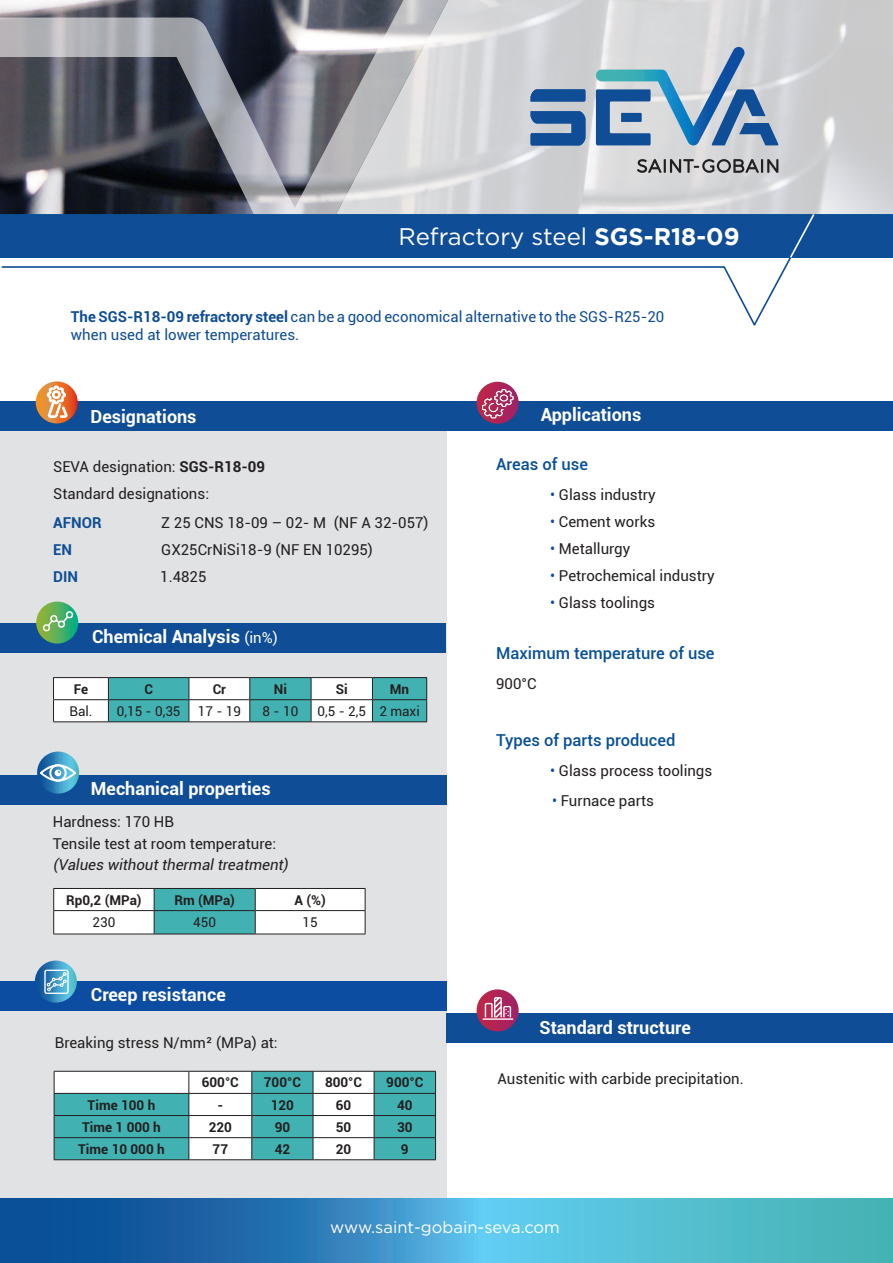
<style>
.page{position:relative;width:893px;height:1263px;background:#fff}
.page>*{position:absolute;margin:0;border:0;box-sizing:border-box;transform-origin:0 0}
.t1{font:24px "Gotham";color:#fff}
.t2{font:700 18px "Roboto";color:#fff}
.t3{font:500 16.5px "Roboto";color:#095097}
.t4{font:16.5px "Gotham";color:#fff}
.t5{font:15px "Roboto";color:#231f20}
.t6{font:15px/18px "Roboto";color:#0f4d96}
.t7{font:italic 15px "Roboto";color:#231f20}
.t8{font:700 15px "Roboto";color:#0f4d96}
.t9{font:700 13.5px "Roboto";color:#231f20}
.t10{font:13.5px "Roboto";color:#231f20}
.s1{font-weight:700}
.s2{font-weight:400;font-size:15px}
.s3{color:#0d4da1}
</style>
<div class="page">
<svg style="left:452px;top:0;width:441px;height:212px;background:#d2d3d5"></svg>
<div style="left:0;top:403px;width:446px;height:848px;background:#e1e2e4"></div>
<svg style="left:0;top:1198px;width:893px;height:65px;background:#3b96c0"></svg>
<div style="left:0;top:401px;width:893px;height:30px;background:#0f4d96"></div>
<hr style="left:53px;top:677px;width:55px;height:1px;background:#231f20">
<hr style="left:108px;top:677px;width:81px;height:1px;background:#231f20">
<hr style="left:189px;top:677px;width:61px;height:1px;background:#231f20">
<hr style="left:250px;top:677px;width:61px;height:1px;background:#231f20">
<hr style="left:311px;top:677px;width:61px;height:1px;background:#231f20">
<hr style="left:372px;top:677px;width:55px;height:1px;background:#231f20">
<svg style="left:53px;top:678px;width:374px;height:43px;background:#96cece"></svg>
<hr style="left:53px;top:721px;width:55px;height:1px;background:#231f20">
<hr style="left:108px;top:721px;width:81px;height:1px;background:#231f20">
<hr style="left:189px;top:721px;width:61px;height:1px;background:#231f20">
<hr style="left:250px;top:721px;width:61px;height:1px;background:#231f20">
<hr style="left:311px;top:721px;width:61px;height:1px;background:#231f20">
<hr style="left:372px;top:721px;width:55px;height:1px;background:#231f20">
<svg style="left:53px;top:888px;width:313px;height:46px;background:#b7d8d8"></svg>
<hr style="left:53px;top:934px;width:101px;height:1px;background:#231f20">
<hr style="left:154px;top:934px;width:101px;height:1px;background:#231f20">
<hr style="left:255px;top:934px;width:110px;height:1px;background:#231f20">
<svg style="left:54px;top:1071px;width:382px;height:88px;background:#89c7c7"></svg>
<hr style="left:54px;top:1159px;width:135px;height:1px;background:#231f20">
<hr style="left:189px;top:1159px;width:63px;height:1px;background:#231f20">
<hr style="left:252px;top:1159px;width:61px;height:1px;background:#231f20">
<hr style="left:313px;top:1159px;width:61px;height:1px;background:#231f20">
<hr style="left:374px;top:1159px;width:62px;height:1px;background:#231f20">
<svg style="left:0;top:0;width:452px;height:212px;background:#7e7f86"></svg>
<svg style="left:1px;top:260px;width:789px;height:66px"></svg>
<svg style="left:0;top:212px;width:893px;height:48px;background:#1f589b"></svg>
<div style="left:0;top:623px;width:445px;height:29px;background:#0f4d96"></div>
<div style="left:0;top:775px;width:446px;height:30px;background:#0f4d96"></div>
<div style="left:0;top:981px;width:446px;height:30px;background:#0d4da1"></div>
<div style="left:446px;top:1013px;width:447px;height:29px;background:#0f4d96"></div>
<svg style="left:477px;top:382px;width:42px;height:42px"></svg>
<img style="left:479px;top:385px;width:37px;height:36px">
<svg style="left:36px;top:601px;width:42px;height:43px"></svg>
<svg style="left:43px;top:611px;width:31px;height:21px"></svg>
<svg style="left:37px;top:751px;width:42px;height:43px"></svg>
<svg style="left:40px;top:764px;width:36px;height:18px"></svg>
<svg style="left:36px;top:381px;width:42px;height:42px"></svg>
<svg style="left:35px;top:960px;width:42px;height:42px"></svg>
<svg style="left:44px;top:969px;width:25px;height:25px"></svg>
<svg style="left:477px;top:989px;width:42px;height:42px"></svg>
<svg style="left:482px;top:997px;width:31px;height:23px"></svg>
<svg style="left:531px;top:89px;width:54px;height:12px"></svg>
<svg style="left:531px;top:111px;width:54px;height:34px;background:#396aa3"></svg>
<svg style="left:596px;top:47px;width:182px;height:98px;background:#93aec6"></svg>
<svg style="left:637px;top:159px;width:141px;height:14px;background:#939293"></svg>
<svg style="left:47px;top:385px;width:21px;height:34px"></svg>
<p class="t1" style="left:399px;top:222px;width:342px">Refractory steel <span class="s1">SGS-R18-09</span></p>
<p class="t6" style="left:71px;top:307px;width:595px"><span class="s1">The SGS-R18-09 refractory steel</span> can be a good economical alternative to the SGS-R25-20 when used at lower temperatures.</p>
<p class="t2" style="left:91px;top:404px;width:108px">Designations</p>
<p class="t5" style="left:53px;top:456px;width:213px">SEVA designation: <span class="s1">SGS-R18-09</span></p>
<p class="t5" style="left:53px;top:483px;width:157px">Standard designations:</p>
<p class="t8" style="left:53px;top:512px;width:50px">AFNOR</p>
<p class="t5" style="left:161px;top:512px;width:269px">Z 25 CNS 18-09 – 02- M (NF A 32-057)</p>
<p class="t8" style="left:53px;top:539px;width:20px">EN</p>
<p class="t5" style="left:161px;top:539px;width:213px">GX25CrNiSi18-9 (NF EN 10295)</p>
<p class="t8" style="left:53px;top:566px;width:26px">DIN</p>
<p class="t5" style="left:160px;top:566px;width:48px">1.4825</p>
<p class="t2" style="left:92px;top:623px;width:187px">Chemical Analysis <span class="s2">(in%)</span></p>
<p class="t9" style="left:74px;top:679px;width:16px">Fe</p>
<p class="t9" style="left:144px;top:679px;width:10px">C</p>
<p class="t9" style="left:213px;top:679px;width:15px">Cr</p>
<p class="t9" style="left:274px;top:679px;width:15px">Ni</p>
<p class="t9" style="left:336px;top:679px;width:13px">Si</p>
<p class="t9" style="left:390px;top:679px;width:21px">Mn</p>
<p class="t10" style="left:69px;top:701px;width:25px">Bal.</p>
<p class="t10" style="left:117px;top:701px;width:65px">0,15 - 0,35</p>
<p class="t10" style="left:198px;top:701px;width:45px">17 - 19</p>
<p class="t10" style="left:263px;top:701px;width:37px">8 - 10</p>
<p class="t10" style="left:317px;top:701px;width:50px">0,5 - 2,5</p>
<p class="t10" style="left:379px;top:701px;width:42px">2 maxi</p>
<p class="t2" style="left:91px;top:776px;width:181px">Mechanical properties</p>
<p class="t5" style="left:53px;top:811px;width:123px">Hardness: 170 HB</p>
<p class="t5" style="left:53px;top:833px;width:225px">Tensile test at room temperature:</p>
<p class="t7" style="left:53px;top:854px;width:240px">(Values withoutthermaltreatment)</p>
<p class="t9" style="left:66px;top:890px;width:77px">Rp0,2 (MPa)</p>
<p class="t9" style="left:174px;top:890px;width:62px">Rm (MPa)</p>
<p class="t9" style="left:295px;top:890px;width:33px">A (%)</p>
<p class="t10" style="left:93px;top:912px;width:24px">230</p>
<p class="t10" style="left:193px;top:912px;width:24px">450</p>
<p class="t10" style="left:303px;top:912px;width:17px">15</p>
<p class="t2" style="left:91px;top:982px;width:136px">Creep resistance</p>
<p class="t5" style="left:55px;top:1032px;width:224px">Breaking stress N/mm² (MPa) at:</p>
<p class="t9" style="left:202px;top:1073px;width:39px">600°C</p>
<p class="t9" style="left:264px;top:1073px;width:39px">700°C</p>
<p class="t9" style="left:325px;top:1073px;width:39px">800°C</p>
<p class="t9" style="left:386px;top:1073px;width:39px">900°C</p>
<p class="t9" style="left:88px;top:1095px;width:69px">Time 100 h</p>
<p class="t9" style="left:217px;top:1095px;width:7px">-</p>
<p class="t9" style="left:271px;top:1095px;width:25px">120</p>
<p class="t9" style="left:336px;top:1095px;width:17px">60</p>
<p class="t9" style="left:397px;top:1095px;width:17px">40</p>
<p class="t9" style="left:82px;top:1117px;width:80px">Time 1 000 h</p>
<p class="t9" style="left:209px;top:1117px;width:25px">220</p>
<p class="t9" style="left:275px;top:1117px;width:17px">90</p>
<p class="t9" style="left:336px;top:1117px;width:17px">50</p>
<p class="t9" style="left:397px;top:1117px;width:17px">30</p>
<p class="t9" style="left:78px;top:1139px;width:88px">Time 10 000 h</p>
<p class="t9" style="left:213px;top:1139px;width:17px">77</p>
<p class="t9" style="left:275px;top:1139px;width:17px">42</p>
<p class="t9" style="left:336px;top:1139px;width:17px">20</p>
<p class="t9" style="left:401px;top:1139px;width:9px">9</p>
<p class="t2" style="left:541px;top:402px;width:102px">Applications</p>
<p class="t3" style="left:496px;top:453px;width:93px">Areas of use</p>
<p class="t5" style="left:550px;top:484px;width:107px"><span class="s3">•</span> Glass industry</p>
<p class="t5" style="left:550px;top:511px;width:107px"><span class="s3">•</span> Cement works</p>
<p class="t5" style="left:550px;top:538px;width:82px"><span class="s3">•</span> Metallurgy</p>
<p class="t5" style="left:550px;top:565px;width:166px"><span class="s3">•</span> Petrochemical industry</p>
<p class="t5" style="left:550px;top:592px;width:106px"><span class="s3">•</span> Glass toolings</p>
<p class="t3" style="left:496px;top:642px;width:220px">Maximum temperature of use</p>
<p class="t5" style="left:496px;top:673px;width:42px">900°C</p>
<p class="t3" style="left:496px;top:729px;width:181px">Types of parts produced</p>
<p class="t5" style="left:550px;top:760px;width:164px"><span class="s3">•</span> Glass process toolings</p>
<p class="t5" style="left:552px;top:790px;width:103px"><span class="s3">•</span> Furnace parts</p>
<p class="t2" style="left:540px;top:1014px;width:153px">Standard structure</p>
<p class="t5" style="left:497px;top:1068px;width:248px">Austenitic with carbide precipitation.</p>
<p class="t4" style="left:330px;top:1217px;width:231px">www.saint-gobain-seva.com</p>
</div>
